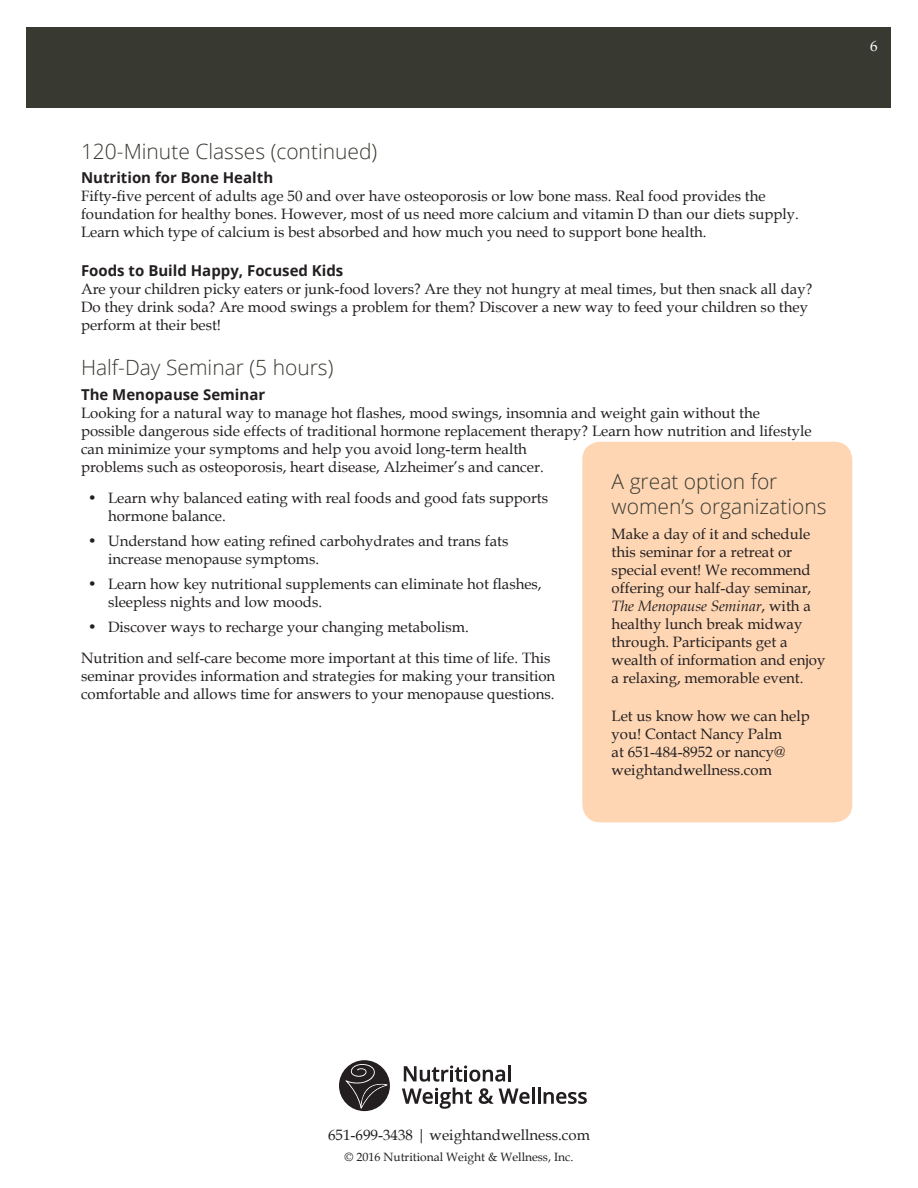
<style>
.page{position:relative;width:918px;height:1188px;background:#fff}
.page>*{position:absolute;margin:0;border:0;box-sizing:border-box;transform-origin:0 0}
.t1{font:300 21px/25.2px "Open Sans";color:#383a32}
.body_copy{font:15px/18px "Book Antiqua";color:#231f20}
.body_copy_bullets{font:15px/18px "Book Antiqua";color:#231f20}
.header2{font:700 15px "Open Sans";color:#231f20}
.body_copy-2{font:15px "Book Antiqua";color:#fff}
.body_copy-3{font:12px "Book Antiqua";color:#231f20}
.s1{font-style:italic}
</style>
<div class="page">
<div style="left:27px;top:27px;width:864px;height:81px;background:#383a32"></div>
<svg style="left:404px;top:1066px;width:101px;height:16px"></svg>
<hr style="left:508px;top:1065px;width:3px;height:16px;background:#231f20">
<svg style="left:402px;top:1088px;width:70px;height:21px"></svg>
<svg style="left:479px;top:1088px;width:51px;height:16px"></svg>
<hr style="left:532px;top:1088px;width:3px;height:16px;background:#231f20">
<hr style="left:538px;top:1088px;width:3px;height:16px;background:#231f20">
<svg style="left:544px;top:1092px;width:43px;height:12px"></svg>
<svg style="left:339px;top:1060px;width:51px;height:51px"></svg>
<div style="left:582px;top:442px;width:270px;height:380px;background:#fed6b4;border-radius:18px"></div>
<p class="t1" style="left:81px;top:138px;width:298px">120-Minute Classes (continued)</p>
<p class="header2" style="left:81px;top:167px;width:194px">Nutrition for Bone Health</p>
<p class="body_copy" style="left:81px;top:187px;width:719px">Fifty-five percent of adults age 50 and over have osteoporosis or low bone mass. Real food provides the foundation for healthy bones. However, most of us need more calcium and vitamin D than our diets supply.<br>Learn which type of calcium is best absorbed and how much you need to support bone health.</p>
<p class="header2" style="left:81px;top:260px;width:264px">Foods to Build Happy, Focused Kids</p>
<p class="body_copy" style="left:81px;top:279px;width:733px">Are your children picky eaters or junk-food lovers? Are they not hungry at meal times, but then snack all day?<br>Do they drink soda? Are mood swings a problem for them? Discover a new way to feed your children so they perform at their best!</p>
<p class="t1" style="left:81px;top:354px;width:254px">Half-Day Seminar (5 hours)</p>
<p class="header2" style="left:81px;top:384px;width:186px">The Menopause Seminar</p>
<p class="body_copy" style="left:81px;top:403px;width:732px">Looking for a natural way to manage hot flashes, mood swings, insomnia and weight gain without the possible dangerous side effects of traditional hormone replacement therapy? Learn how nutrition and lifestyle can minimize your symptoms and help you avoid long-term health<br>problems such as osteoporosis, heart disease, Alzheimer’s and cancer.</p>
<p class="body_copy_bullets" style="left:108px;top:489px;width:442px;text-indent:-20px">• Learn why balanced eating with real foods and good fats supports hormone balance.</p>
<p class="body_copy_bullets" style="left:108px;top:532px;width:402px;text-indent:-20px">• Understand how eating refined carbohydrates and trans fats increase menopause symptoms.</p>
<p class="body_copy_bullets" style="left:108px;top:574px;width:435px;text-indent:-20px">• Learn how key nutritional supplements can eliminate hot flashes, sleepless nights and low moods.</p>
<p class="body_copy_bullets" style="left:88px;top:617px;width:383px">• Discover ways to recharge your changing metabolism.</p>
<p class="body_copy" style="left:81px;top:649px;width:476px">Nutrition and self-care become more important at this time of life. This seminar provides information and strategies for making your transition comfortable and allows time for answers to your menopause questions.</p>
<p class="t1" style="left:612px;top:468px;width:217px">A great option for women’s organizations</p>
<p class="body_copy" style="left:612px;top:525px;width:215px">Make a day of it and schedule this seminar for a retreat or special event! We recommend offering our half-day seminar,<br><span class="s1">The Menopause Seminar</span>, with a healthy lunch break midway through. Participants get a wealth of information and enjoy a relaxing, memorable event.</p>
<p class="body_copy" style="left:612px;top:707px;width:200px">Let us know how we can help you! Contact Nancy Palm<br>at 651-484-8952 or nancy@ weightandwellness.com</p>
<p class="body_copy-2" style="left:870px;top:36px;width:9px">6</p>
<p class="body_copy" style="left:328px;top:1125px;width:263px">651-699-3438 | weightandwellness.com</p>
<p class="body_copy-3" style="left:345px;top:1149px;width:230px">© 2016 Nutritional Weight &amp; Wellness, Inc.</p>
</div>
